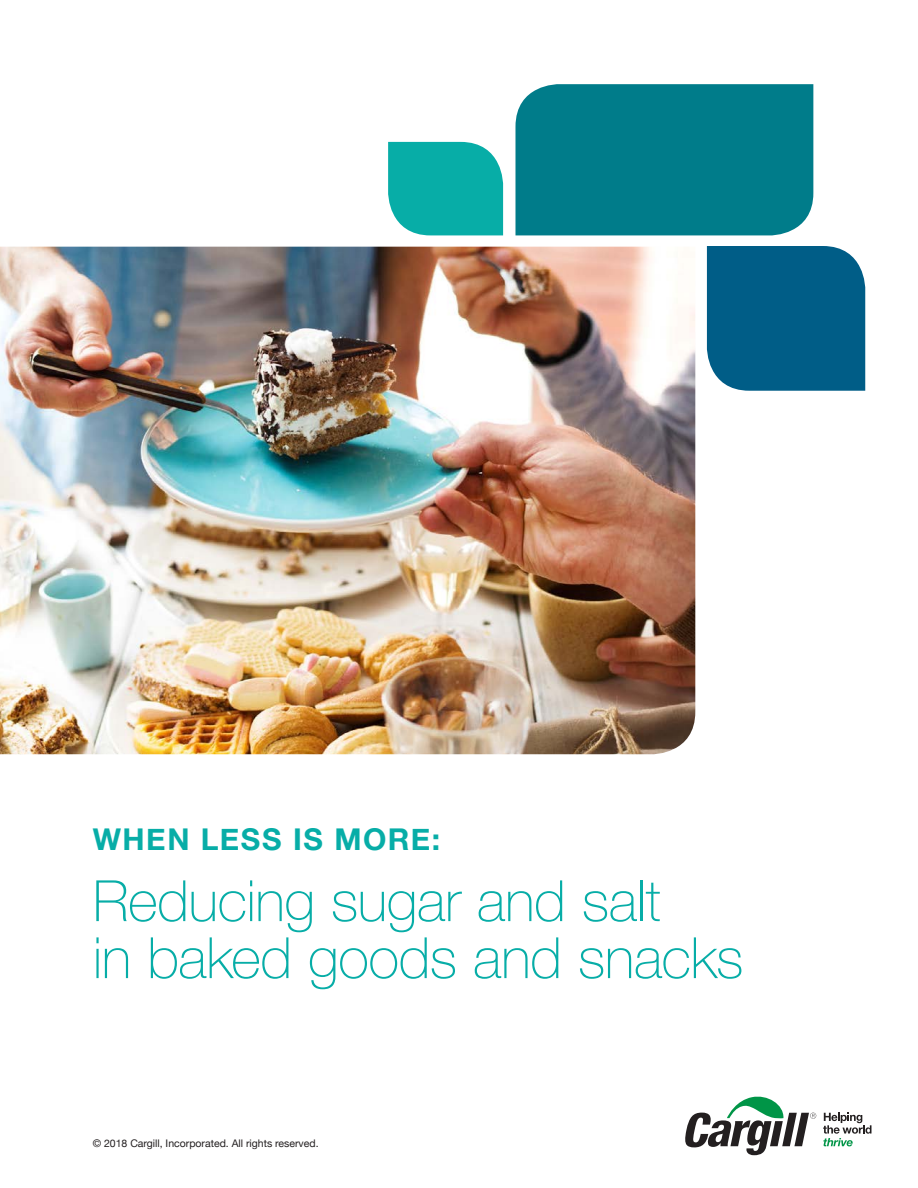
<style>
.page{position:relative;width:918px;height:1188px;background:#fff}
.page>*{position:absolute;margin:0;border:0;box-sizing:border-box;transform-origin:0 0}
.Headline_Level_4_21{font:100 57px/57px "Helvetica Neue";letter-spacing:-.01em;color:#07ada7}
.Headline_Level_4_21-2{font:700 30px "Helvetica Neue";letter-spacing:.05em;color:#07ada7}
.FOOTNOTES{font:10.5px "Helvetica Neue";color:#231f20}
</style>
<div class="page">
<svg style="left:685px;top:1096px;width:131px;height:59px"></svg>
<svg style="left:823px;top:1113px;width:49px;height:33px"></svg>
<div style="left:515px;top:84px;width:298px;height:151px;background:#007c8a"></div>
<img style="left:0;top:247px;width:695px;height:507px">
<svg style="left:388px;top:142px;width:115px;height:93px"></svg>
<div style="left:707px;top:246px;width:158px;height:145px;background:#005d87"></div>
<p class="Headline_Level_4_21-2" style="left:93px;top:816px;width:349px">WHEN LESS IS MORE:</p>
<p class="Headline_Level_4_21" style="left:93px;top:870px;width:652px">Reducing sugar and salt<br>in baked goods and snacks</p>
<p class="FOOTNOTES" style="left:93px;top:1136px;width:227px">© 2018 Cargill, Incorporated. All rights reserved.</p>
</div>
